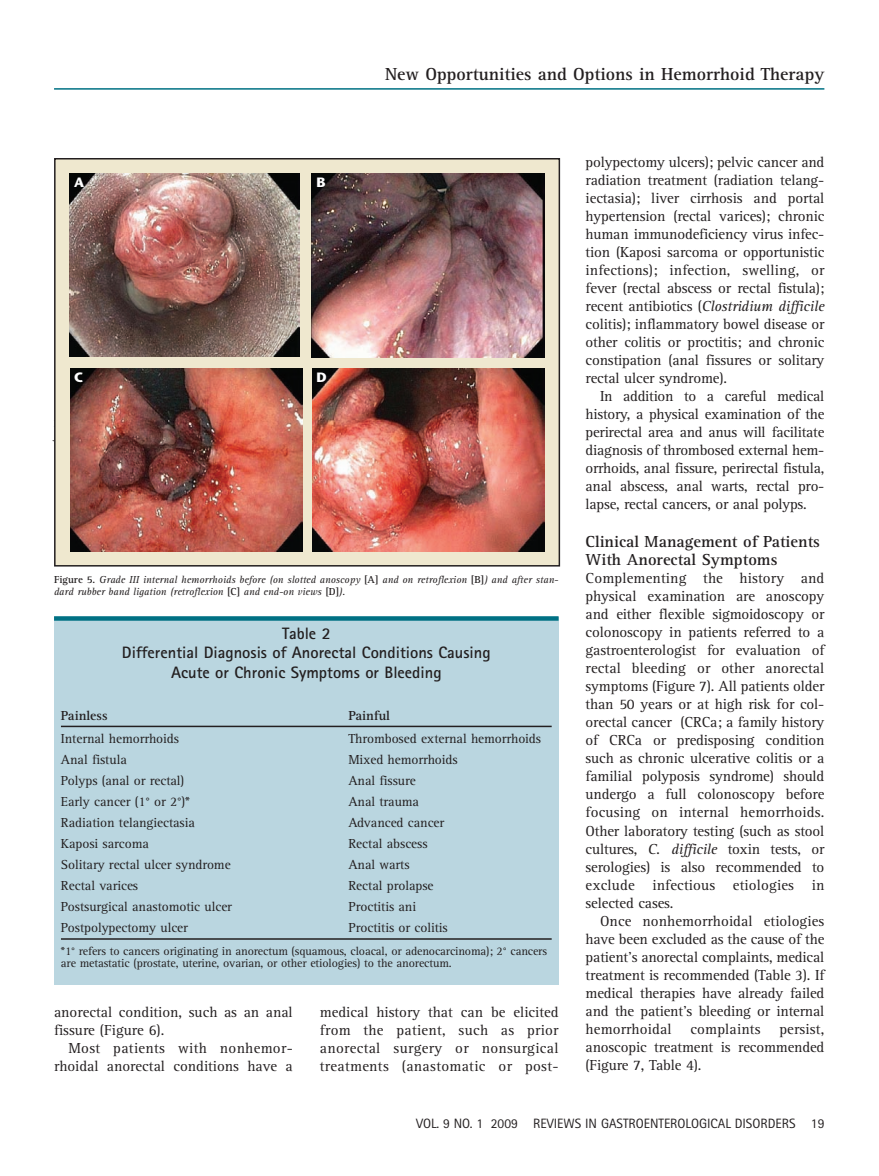
<style>
.page{position:relative;width:879px;height:1176px;background:#fff}
.page>*{position:absolute;margin:0;border:0;box-sizing:border-box;transform-origin:0 0}
.t1{font:700 18px "Rotis Serif";color:#231f20}
.t2{font:700 16.5px/19.5px "Rotis Sans Serif";color:#231f20;text-align:center}
.t3{font:700 16.5px/18px "Rotis Serif";color:#231f20}
.t4{font:15px/18px "Rotis Serif";letter-spacing:-.01em;color:#231f20;text-align:justify}
.t5{font:15px "Rotis Serif";letter-spacing:.01em;color:#231f20}
.t6{font:italic 15px "Rotis Serif";letter-spacing:-.01em;color:#231f20}
.t7{font:15px "Rotis Serif";letter-spacing:.02em;color:#231f20}
.t8{font:13.5px "Rotis Serif";letter-spacing:-.005em;color:#231f20}
.t9{font:13.5px "Rotis Sans Serif";color:#231f20}
.t10{font:700 13.5px "Rotis Serif";color:#231f20}
.t11{font:700 13.5px "Stone Sans";color:#fff}
.t12{font:12px/12px "Rotis Serif";letter-spacing:-.01em;color:#231f20}
.t13{font:italic 10.5px/12px "Rotis Serif";color:#231f20}
.s1{font-weight:700;font-style:normal}
.s2{font-style:normal}
.s3{font-style:italic}
</style>
<div class="page">
<img style="left:54px;top:88px;width:771px;height:897px">
<p class="t1" style="left:385px;top:68px;width:440px">New Opportunities and Options in Hemorrhoid Therapy</p>
<p class="t11" style="left:74px;top:177px;width:12px">A</p>
<p class="t11" style="left:316px;top:177px;width:11px">B</p>
<p class="t11" style="left:74px;top:372px;width:11px">C</p>
<p class="t11" style="left:316px;top:372px;width:12px">D</p>
<p class="t13" style="left:54px;top:574px;width:505px"><span class="s1">Figure 5.</span> Grade III internal hemorrhoids before (on slotted anoscopy <span class="s1">[A]</span> and on retroflexion <span class="s1">[B]</span>) and after stan&shy;dard rubber band ligation (retroflexion <span class="s1">[C]</span> and end-on views <span class="s1">[D]</span>).</p>
<p class="t2" style="left:122px;top:624px;width:370px">Table 2<br>Differential Diagnosis of Anorectal Conditions Causing<br>Acute or Chronic Symptoms or Bleeding</p>
<p class="t10" style="left:61px;top:710px;width:48px">Painless</p>
<p class="t10" style="left:348px;top:710px;width:43px">Painful</p>
<p class="t8" style="left:61px;top:733px;width:119px">Internal hemorrhoids</p>
<p class="t8" style="left:348px;top:733px;width:194px">Thrombosed external hemorrhoids</p>
<p class="t8" style="left:61px;top:754px;width:67px">Anal fistula</p>
<p class="t8" style="left:348px;top:754px;width:111px">Mixed hemorrhoids</p>
<p class="t8" style="left:61px;top:775px;width:125px">Polyps (anal or rectal)</p>
<p class="t8" style="left:348px;top:775px;width:69px">Anal fissure</p>
<p class="t8" style="left:61px;top:796px;width:130px">Early cancer (1° or 2°)*</p>
<p class="t8" style="left:348px;top:796px;width:72px">Anal trauma</p>
<p class="t8" style="left:61px;top:817px;width:135px">Radiation telangiectasia</p>
<p class="t8" style="left:348px;top:817px;width:97px">Advanced cancer</p>
<p class="t8" style="left:61px;top:838px;width:89px">Kaposi sarcoma</p>
<p class="t8" style="left:348px;top:838px;width:81px">Rectal abscess</p>
<p class="t8" style="left:61px;top:859px;width:171px">Solitary rectal ulcer syndrome</p>
<p class="t8" style="left:348px;top:859px;width:63px">Anal warts</p>
<p class="t8" style="left:61px;top:880px;width:79px">Rectal varices</p>
<p class="t8" style="left:348px;top:880px;width:87px">Rectal prolapse</p>
<p class="t8" style="left:61px;top:901px;width:172px">Postsurgical anastomotic ulcer</p>
<p class="t8" style="left:348px;top:901px;width:69px">Proctitis ani</p>
<p class="t8" style="left:61px;top:922px;width:128px">Postpolypectomy ulcer</p>
<p class="t8" style="left:348px;top:922px;width:101px">Proctitis or colitis</p>
<p class="t12" style="left:61px;top:945px;width:487px">*1° refers to cancers originating in anorectum (squamous, cloacal, or adenocarcinoma); 2° cancers are metastatic (prostate, uterine, ovarian, or other etiologies) to the anorectum.</p>
<p class="t4" style="left:54px;top:1003px;width:240px">anorectal condition, such as an anal</p>
<p class="t4" style="left:54px;top:1021px;width:112px">fissure (Figure 6).</p>
<p class="t7" style="left:68px;top:1041px;width:226px">Most patients with nonhemor-</p>
<p class="t4" style="left:54px;top:1057px;width:240px">rhoidal anorectal conditions have a</p>
<p class="t4" style="left:320px;top:1003px;width:240px">medical history that can be elicited from the patient, such as prior anorectal surgery or nonsurgical treatments (anastomatic or post-</p>
<p class="t4" style="left:585px;top:154px;width:240px">polypectomy ulcers); pelvic cancer and</p>
<p class="t4" style="left:585px;top:172px;width:240px">radiation treatment (radiation telang-</p>
<p class="t4" style="left:585px;top:190px;width:240px">iectasia); liver cirrhosis and portal</p>
<p class="t4" style="left:585px;top:208px;width:240px">hypertension (rectal varices); chronic</p>
<p class="t4" style="left:585px;top:226px;width:240px">human immunodeficiency virus infec-</p>
<p class="t4" style="left:585px;top:244px;width:240px">tion (Kaposi sarcoma or opportunistic</p>
<p class="t5" style="left:585px;top:265px;width:240px">infections); infection, swelling, or</p>
<p class="t4" style="left:585px;top:280px;width:240px">fever (rectal abscess or rectal fistula);</p>
<p class="t6" style="left:585px;top:301px;width:240px"><span class="s2">recent antibiotics (</span>Clostridium difficile</p>
<p class="t4" style="left:585px;top:316px;width:240px">colitis); inflammatory bowel disease or</p>
<p class="t4" style="left:585px;top:334px;width:240px">other colitis or proctitis; and chronic</p>
<p class="t4" style="left:585px;top:352px;width:240px">constipation (anal fissures or solitary</p>
<p class="t4" style="left:585px;top:370px;width:143px">rectal ulcer syndrome).</p>
<p class="t4" style="left:599px;top:388px;width:226px">In addition to a careful medical</p>
<p class="t4" style="left:585px;top:406px;width:240px">history, a physical examination of the</p>
<p class="t4" style="left:585px;top:424px;width:240px">perirectal area and anus will facilitate</p>
<p class="t4" style="left:585px;top:442px;width:240px">diagnosis of thrombosed external hem-</p>
<p class="t4" style="left:585px;top:460px;width:240px">orrhoids, anal fissure, perirectal fistula,</p>
<p class="t4" style="left:585px;top:478px;width:240px">anal abscess, anal warts, rectal pro-</p>
<p class="t4" style="left:585px;top:496px;width:222px">lapse, rectal cancers, or anal polyps.</p>
<p class="t3" style="left:585px;top:534px;width:236px">Clinical Management of Patients<br>With Anorectal Symptoms</p>
<p class="t5" style="left:585px;top:572px;width:240px">Complementing the history and</p>
<p class="t4" style="left:585px;top:588px;width:240px">physical examination are anoscopy</p>
<p class="t4" style="left:585px;top:606px;width:240px">and either flexible sigmoidoscopy or</p>
<p class="t4" style="left:585px;top:624px;width:240px">colonoscopy in patients referred to a</p>
<p class="t4" style="left:585px;top:642px;width:240px">gastroenterologist for evaluation of</p>
<p class="t4" style="left:585px;top:660px;width:240px">rectal bleeding or other anorectal</p>
<p class="t4" style="left:585px;top:678px;width:240px">symptoms (Figure 7). All patients older</p>
<p class="t4" style="left:585px;top:696px;width:240px">than 50 years or at high risk for col-</p>
<p class="t4" style="left:585px;top:714px;width:240px">orectal cancer (CRCa; a family history</p>
<p class="t4" style="left:585px;top:732px;width:240px">of CRCa or predisposing condition</p>
<p class="t4" style="left:585px;top:750px;width:240px">such as chronic ulcerative colitis or a</p>
<p class="t4" style="left:585px;top:768px;width:240px">familial polyposis syndrome) should</p>
<p class="t4" style="left:585px;top:786px;width:240px">undergo a full colonoscopy before</p>
<p class="t5" style="left:585px;top:806px;width:240px">focusing on internal hemorrhoids.</p>
<p class="t4" style="left:585px;top:822px;width:240px">Other laboratory testing (such as stool</p>
<p class="t4" style="left:585px;top:840px;width:240px">cultures, <span class="s3">C. difficile</span> toxin tests, or</p>
<p class="t4" style="left:585px;top:858px;width:240px">serologies) is also recommended to</p>
<p class="t5" style="left:585px;top:878px;width:240px">exclude infectious etiologies in</p>
<p class="t4" style="left:585px;top:894px;width:89px">selected cases.</p>
<p class="t4" style="left:599px;top:912px;width:226px">Once nonhemorrhoidal etiologies</p>
<p class="t4" style="left:585px;top:930px;width:240px">have been excluded as the cause of the</p>
<p class="t4" style="left:585px;top:948px;width:240px">patient’s anorectal complaints, medical</p>
<p class="t4" style="left:585px;top:966px;width:240px">treatment is recommended (Table 3). If</p>
<p class="t4" style="left:585px;top:984px;width:240px">medical therapies have already failed</p>
<p class="t4" style="left:585px;top:1002px;width:240px">and the patient’s bleeding or internal</p>
<p class="t5" style="left:585px;top:1022px;width:87px">hemorrhoidal</p>
<p class="t5" style="left:690px;top:1022px;width:72px">complaints</p>
<p class="t4" style="left:585px;top:1020px;width:240px;text-indent:193px">persist, anoscopic treatment is recommended (Figure 7, Table 4).</p>
<p class="t9" style="left:416px;top:1117px;width:409px">VOL. 9 NO. 1 2009 REVIEWS IN GASTROENTEROLOGICAL DISORDERS 19</p>
</div>
